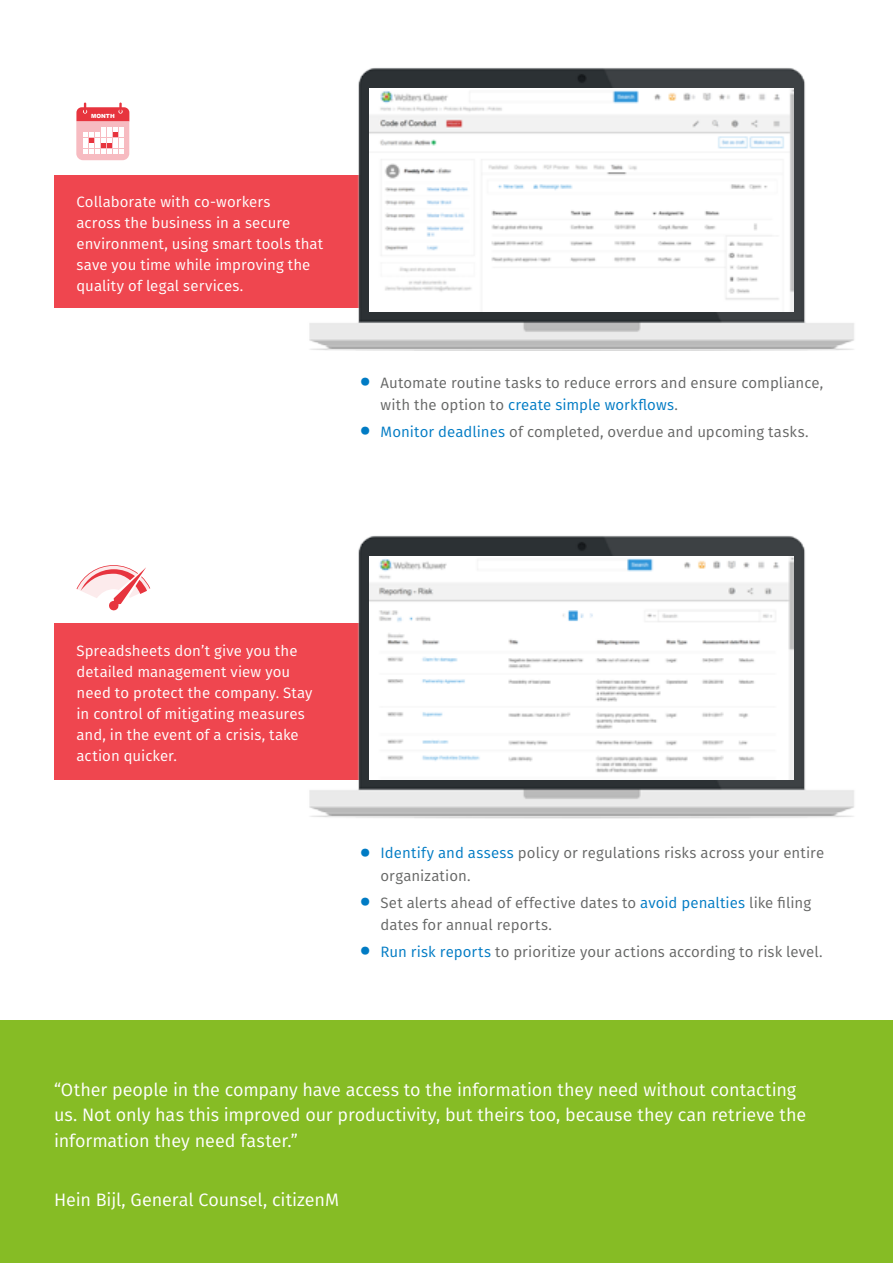
<style>
.page{position:relative;width:893px;height:1263px;background:#fff}
.page>*{position:absolute;margin:0;border:0;box-sizing:border-box;transform-origin:0 0}
.t1{font:18px/25.5px "Fira Sans";letter-spacing:-.005em;color:#fff}
.t2{font:15px/22.5px "Fira Sans";letter-spacing:.005em;color:#666766}
.t3{font:15px/21px "Fira Sans";letter-spacing:.005em;color:#fff}
.t4{font:900 5.7px "Arial";color:#fff}
.s1{font-size:39px;color:#007bc4}
.s2{color:#007bc4}
</style>
<div class="page">
<div style="left:0;top:1020px;width:893px;height:243px;background:#86bc25"></div>
<div style="left:54px;top:176px;width:315px;height:132px;background:#ef464f"></div>
<div style="left:54px;top:623px;width:315px;height:156px;background:#ef464f"></div>
<img style="left:289px;top:67px;width:565px;height:283px">
<img style="left:289px;top:535px;width:565px;height:283px">
<img style="left:369px;top:89px;width:425px;height:222px">
<img style="left:369px;top:557px;width:425px;height:222px">
<svg style="left:76px;top:103px;width:53px;height:57px"></svg>
<svg style="left:77px;top:565px;width:73px;height:46px"></svg>
<p class="t4" style="left:91px;top:112px;width:25px">MONTH</p>
<p class="t3" style="left:77px;top:191px;width:248px">Collaborate with co-workers<br>across the business in a secure environment, using smart tools that save you time while improving the quality of legal services.</p>
<p class="t2" style="left:381px;top:371px;width:444px;text-indent:-21px"><span class="s1">•</span> Automate routine tasks to reduce errors and ensure compliance, with the option to <span class="s2">create simple workflows</span>.</p>
<p class="t2" style="left:359px;top:420px;width:451px"><span class="s1">•</span> <span class="s2">Monitor deadlines</span> of completed, overdue and upcoming tasks.</p>
<p class="t3" style="left:77px;top:639px;width:237px">Spreadsheets don’t give you the detailed management view you need to protect the company. Stay in control of mitigating measures and, in the event of a crisis, take action quicker.</p>
<p class="t2" style="left:381px;top:841px;width:445px;text-indent:-21px"><span class="s1">•</span> <span class="s2">Identify and assess</span> policy or regulations risks across your entire organization.</p>
<p class="t2" style="left:381px;top:891px;width:432px;text-indent:-21px"><span class="s1">•</span> Set alerts ahead of effective dates to <span class="s2">avoid penalties</span> like filing dates for annual reports.</p>
<p class="t2" style="left:359px;top:940px;width:465px"><span class="s1">•</span> <span class="s2">Run risk reports</span> to prioritize your actions according to risk level.</p>
<p class="t1" style="left:54px;top:1076px;width:754px">“Other people in the company have access to the information they need without contacting us. Not only has this improved our productivity, but theirs too, because they can retrieve the information they need faster.”</p>
<p class="t1" style="left:54px;top:1187px;width:287px">Hein Bijl, General Counsel, citizenM</p>
</div>
